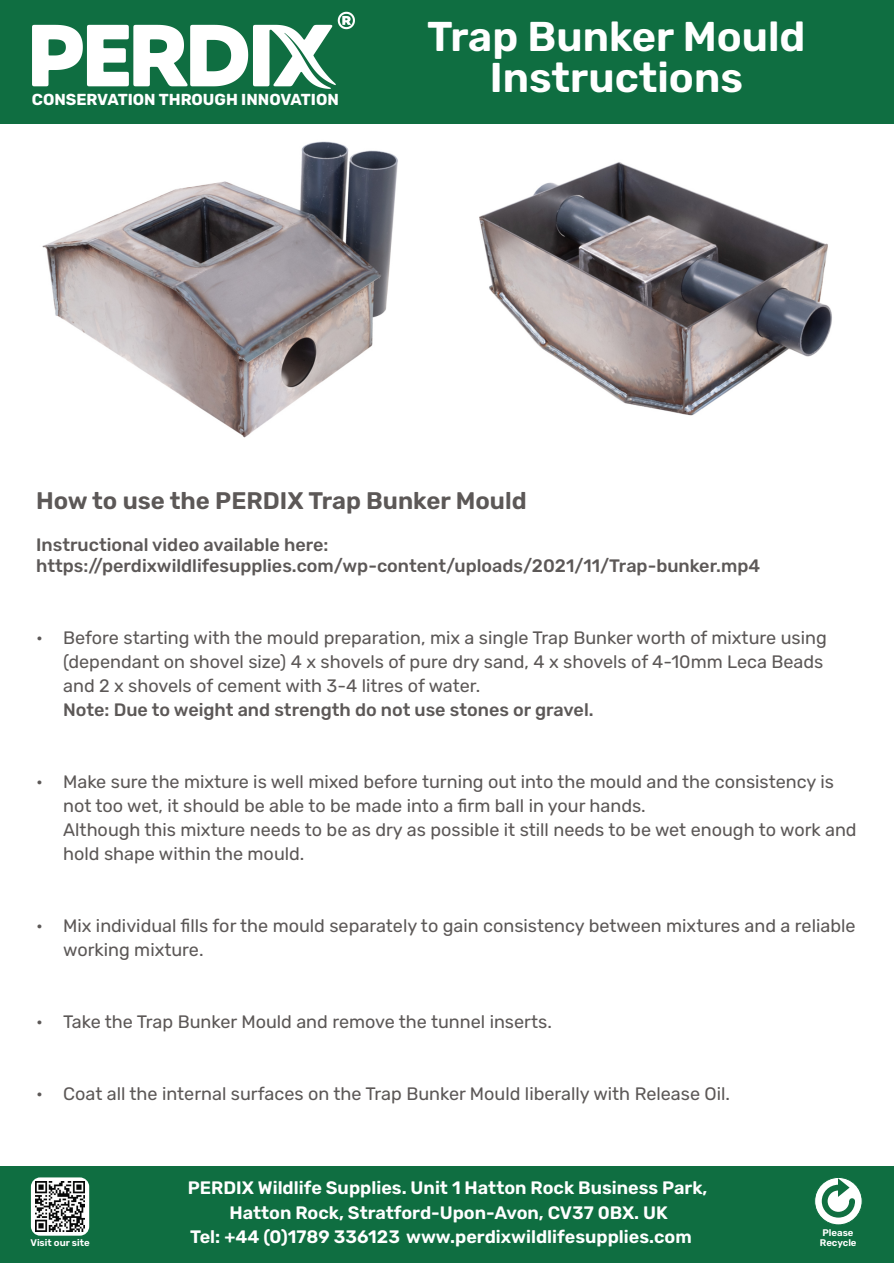
<style>
.page{position:relative;width:894px;height:1263px;background:#fff}
.page>*{position:absolute;margin:0;border:0;box-sizing:border-box;transform-origin:0 0}
.t1{font:600 41.55px/41.5px "Rubik";color:#fff;text-align:center}
.t2{font:600 24px "Rubik";color:#5c5857}
.t3{font:18px/24px "Rubik";color:#5c5857}
.t4{font:500 18px/21px "Rubik";color:#5c5857}
.t5{font:600 18px "Rubik";color:#fff}
.t6{font:700 15.9px "Rubik";color:#fff}
.t7{font:600 9.6px/9.6px "Rubik";color:#fff}
</style>
<div class="page">
<div style="left:0;top:1167px;width:893px;height:96px;background:#0f6e41"></div>
<div style="left:0;top:0;width:893px;height:123px;background:#0f6e41"></div>
<div style="left:31px;top:1177px;width:58px;height:59px;background:#fff;border-radius:9px"></div>
<img style="left:35px;top:1182px;width:50px;height:49px">
<svg style="left:814px;top:1177px;width:48px;height:48px"></svg>
<svg style="left:821px;top:1178px;width:33px;height:40px"></svg>
<img style="left:32px;top:12px;width:323px;height:77px">
<img style="left:479px;top:162px;width:353px;height:254px">
<img style="left:42px;top:141px;width:356px;height:297px">
<p class="t6" style="left:32px;top:90px;width:308px">CONSERVATION THROUGH INNOVATION</p>
<h1 class="t1" style="left:427px;top:16px;width:379px">Trap Bunker Mould<br>Instructions</h1>
<h2 class="t2" style="left:36px;top:487px;width:492px">How to use the PERDIX Trap Bunker Mould</h2>
<p class="t4" style="left:36px;top:534px;width:725px">Instructional video available here: https://perdixwildlifesupplies.com/wp-content/uploads/2021/11/Trap-bunker.mp4</p>
<p class="t3" style="left:63px;top:626px;width:764px;text-indent:-27px">• Before starting with the mould preparation, mix a single Trap Bunker worth of mixture using (dependant on shovel size) 4 x shovels of pure dry sand, 4 x shovels of 4-10mm Leca Beads and 2 x shovels of cement with 3-4 litres of water.</p>
<p class="t4" style="left:63px;top:700px;width:531px">Note: Due to weight and strength do not use stones or gravel.</p>
<p class="t3" style="left:63px;top:770px;width:794px;text-indent:-27px">• Make sure the mixture is well mixed before turning out into the mould and the consistency is not too wet, it should be able to be made into a firm ball in your hands.<br>Although this mixture needs to be as dry as possible it still needs to be wet enough to work and hold shape within the mould.</p>
<p class="t3" style="left:63px;top:914px;width:793px;text-indent:-27px">• Mix individual fills for the mould separately to gain consistency between mixtures and a reliable working mixture.</p>
<p class="t3" style="left:36px;top:1010px;width:517px">• Take the Trap Bunker Mould and remove the tunnel inserts.</p>
<p class="t3" style="left:36px;top:1082px;width:695px">• Coat all the internal surfaces on the Trap Bunker Mould liberally with Release Oil.</p>
<p class="t5" style="left:188px;top:1177px;width:521px">PERDIX Wildlife Supplies. Unit 1 Hatton Rock Business Park,</p>
<p class="t5" style="left:229px;top:1202px;width:440px">Hatton Rock, Stratford-Upon-Avon, CV37 0BX. UK</p>
<p class="t5" style="left:190px;top:1226px;width:502px">Tel: +44 (0)1789 336123 www.perdixwildlifesupplies.com</p>
<p class="t7" style="left:31px;top:1238px;width:60px">Visit our site</p>
<p class="t7" style="left:819px;top:1228px;width:38px">Please<br>Recycle</p>
</div>
